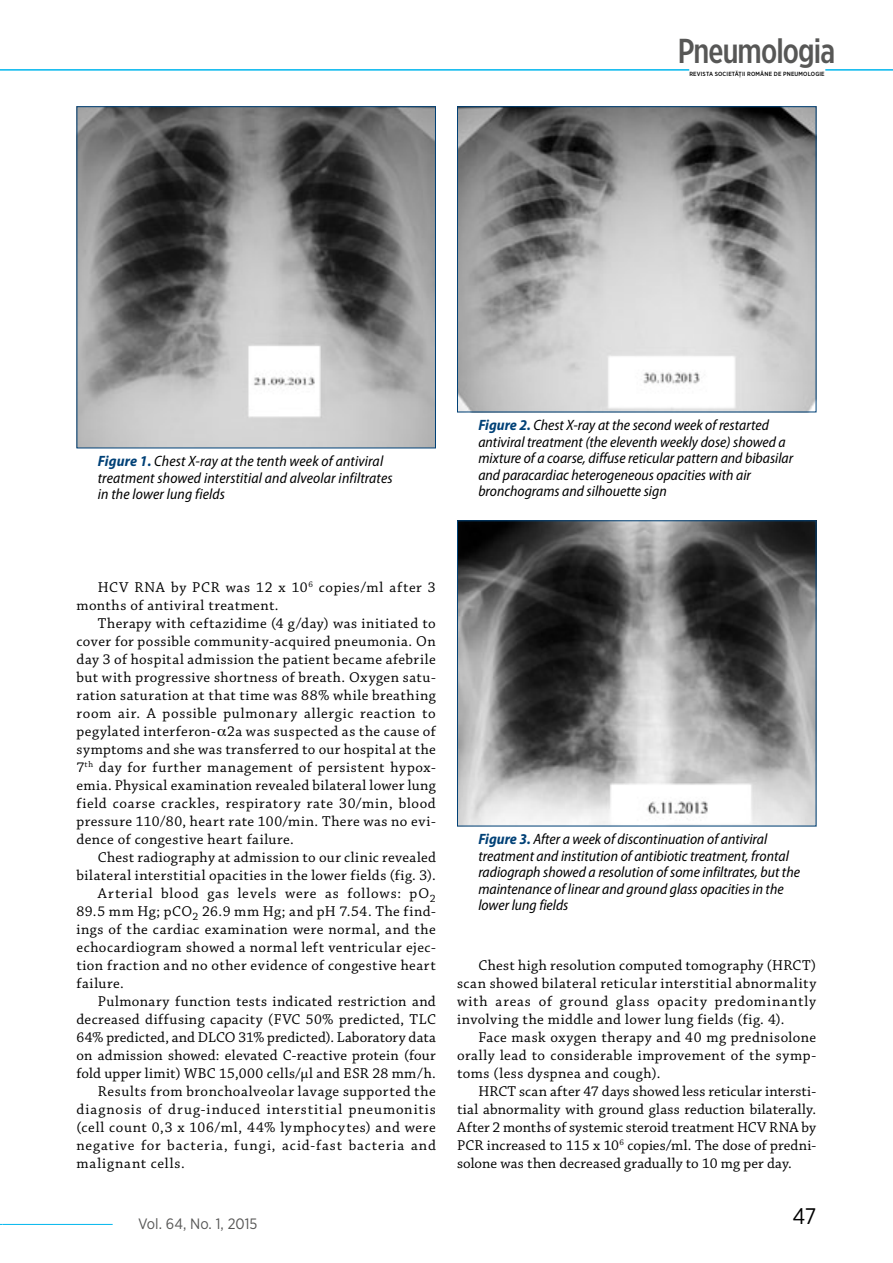
<style>
.page{position:relative;width:893px;height:1263px;background:#fff}
.page>*{position:absolute;margin:0;border:0;box-sizing:border-box;transform-origin:0 0}
.t1{font:500 34.65px "Gotham X Narrow";letter-spacing:-.025em;color:#575756}
.t2{font:22.5px "Gotham Narrow";color:#000}
.t3{font:15px/18px "Chaparral Pro";letter-spacing:.035em;color:#000;text-align:justify}
.t4{font:italic semi-condensed 15px/16.5px "Myriad Pro";color:#000}
.t5{font:15px "Chaparral Pro";letter-spacing:.06em;color:#000}
.t6{font:15px "Chaparral Pro";letter-spacing:.005em;color:#000}
.t7{font:15px "Chaparral Pro";letter-spacing:.015em;color:#000}
.t8{font:15px "Gotham Narrow";color:#575756}
.t9{font:500 6px "Gotham Narrow";letter-spacing:.025em;color:#000}
.s1{font-weight:700;color:#004177}
</style>
<div class="page">
<hr style="left:3px;top:1224px;width:110px;height:1px;background:#00b6ed">
<hr style="left:0;top:69px;width:689px;height:2px;background:#00b6ed">
<hr style="left:825px;top:69px;width:68px;height:2px;background:#00b6ed">
<img style="left:79px;top:108px;width:355px;height:338px">
<div style="left:77px;top:106px;width:359px;height:342px;border:1px solid #004177"></div>
<img style="left:459px;top:108px;width:355px;height:302px">
<div style="left:457px;top:106px;width:359px;height:306px;border:1px solid #004177"></div>
<img style="left:459px;top:522px;width:355px;height:302px">
<div style="left:457px;top:520px;width:359px;height:306px;border:1px solid #004177"></div>
<h1 class="t1" style="left:678px;top:29px;width:159px">Pneumologia</h1>
<p class="t9" style="left:689px;top:70px;width:137px">REVISTA SOCIETĂŢII ROMÂNE DE PNEUMOLOGIE</p>
<p class="t4" style="left:98px;top:453px;width:296px"><span class="s1">Figure 1.</span> Chest X-ray at the tenth week of antiviral treatment showed interstitial and alveolar infiltrates in the lower lung fields</p>
<p class="t4" style="left:478px;top:417px;width:316px"><span class="s1">Figure 2.</span> Chest X-ray at the second week of restarted antiviral treatment (the eleventh weekly dose) showed a mixture of a coarse, diffuse reticular pattern and bibasilar and paracardiac heterogeneous opacities with air bronchograms and silhouette sign</p>
<p class="t3" style="left:77px;top:579px;width:361px;text-indent:21px">HCV RNA by PCR was 12 x 10<sup>6</sup> copies/ml after 3 months of antiviral treatment.</p>
<p class="t3" style="left:77px;top:615px;width:361px;text-indent:21px">Therapy with ceftazidime (4 g/day) was initiated to cover for possible community-acquired pneumonia. On day 3 of hospital admission the patient became afebrile but with progressive shortness of breath. Oxygen satu‑ ration saturation at that time was 88% while breathing room air. A possible pulmonary allergic reaction to pegylated interferon- 2a was suspected as the cause of symptoms and she was transferred to our hospital at the 7<sup>th</sup> day for further management of persistent hypox‑ emia. Physical examination revealed bilateral lower lung field coarse crackles, respiratory rate 30/min, blood pressure 110/80, heart rate 100/min. There was no evi‑ dence of congestive heart failure.</p>
<p class="t3" style="left:98px;top:849px;width:340px">Chest radiography at admission to our clinic revealed</p>
<p class="t3" style="left:77px;top:867px;width:361px">bilateral interstitial opacities in the lower fields (fig. 3).</p>
<p class="t5" style="left:98px;top:885px;width:340px">Arterial blood gas levels were as follows: pO<sub>2</sub></p>
<p class="t3" style="left:77px;top:903px;width:361px">89.5 mm Hg; pCO<sub>2</sub> 26.9 mm Hg; and pH 7.54. The find‑</p>
<p class="t3" style="left:77px;top:921px;width:361px">ings of the cardiac examination were normal, and the</p>
<p class="t3" style="left:77px;top:939px;width:361px">echocardiogram showed a normal left ventricular ejec‑</p>
<p class="t3" style="left:77px;top:957px;width:361px">tion fraction and no other evidence of congestive heart</p>
<p class="t3" style="left:77px;top:975px;width:49px">failure.</p>
<p class="t3" style="left:98px;top:993px;width:339px">Pulmonary function tests indicated restriction and</p>
<p class="t3" style="left:77px;top:1011px;width:361px">decreased diffusing capacity (FVC 50% predicted, TLC</p>
<p class="t6" style="left:77px;top:1029px;width:361px">64% predicted, and DLCO 31% predicted). Laboratory data</p>
<p class="t7" style="left:77px;top:1047px;width:361px">on admission showed: elevated C-reactive protein (four</p>
<p class="t3" style="left:77px;top:1065px;width:361px">fold upper limit) WBC 15,000 cells/µl and ESR 28 mm/h.</p>
<p class="t3" style="left:98px;top:1083px;width:340px">Results from bronchoalveolar lavage supported the</p>
<p class="t5" style="left:77px;top:1101px;width:361px">diagnosis of drug-induced interstitial pneumonitis</p>
<p class="t3" style="left:77px;top:1119px;width:361px">(cell count 0,3 x 106/ml, 44% lymphocytes) and were</p>
<p class="t5" style="left:77px;top:1137px;width:361px">negative for bacteria, fungi, acid-fast bacteria and</p>
<p class="t5" style="left:77px;top:1155px;width:110px">malignant cells.</p>
<p class="t8" style="left:138px;top:1214px;width:121px">Vol. 64, No. 1, 2015</p>
<p class="t4" style="left:478px;top:831px;width:323px"><span class="s1">Figure 3.</span> After a week of discontinuation of antiviral treatment and institution of antibiotic treatment, frontal radiograph showed a resolution of some infiltrates, but the maintenance of linear and ground glass opacities in the lower lung fields</p>
<p class="t3" style="left:457px;top:957px;width:361px;text-indent:21px">Chest high resolution computed tomography (HRCT) scan showed bilateral reticular interstitial abnormality with areas of ground glass opacity predominantly involving the middle and lower lung fields (fig. 4).</p>
<p class="t3" style="left:457px;top:1029px;width:361px;text-indent:21px">Face mask oxygen therapy and 40 mg prednisolone orally lead to considerable improvement of the symp‑ toms (less dyspnea and cough).</p>
<p class="t3" style="left:457px;top:1083px;width:361px;text-indent:21px">HRCT scan after 47 days showed less reticular intersti‑ tial abnormality with ground glass reduction bilaterally.<br>After 2 months of systemic steroid treatment HCV RNA by PCR increased to 115 x 10<sup>6</sup> copies/ml. The dose of predni‑ solone was then decreased gradually to 10 mg per day.</p>
<h2 class="t2" style="left:792px;top:1202px;width:25px">47</h2>
</div>
